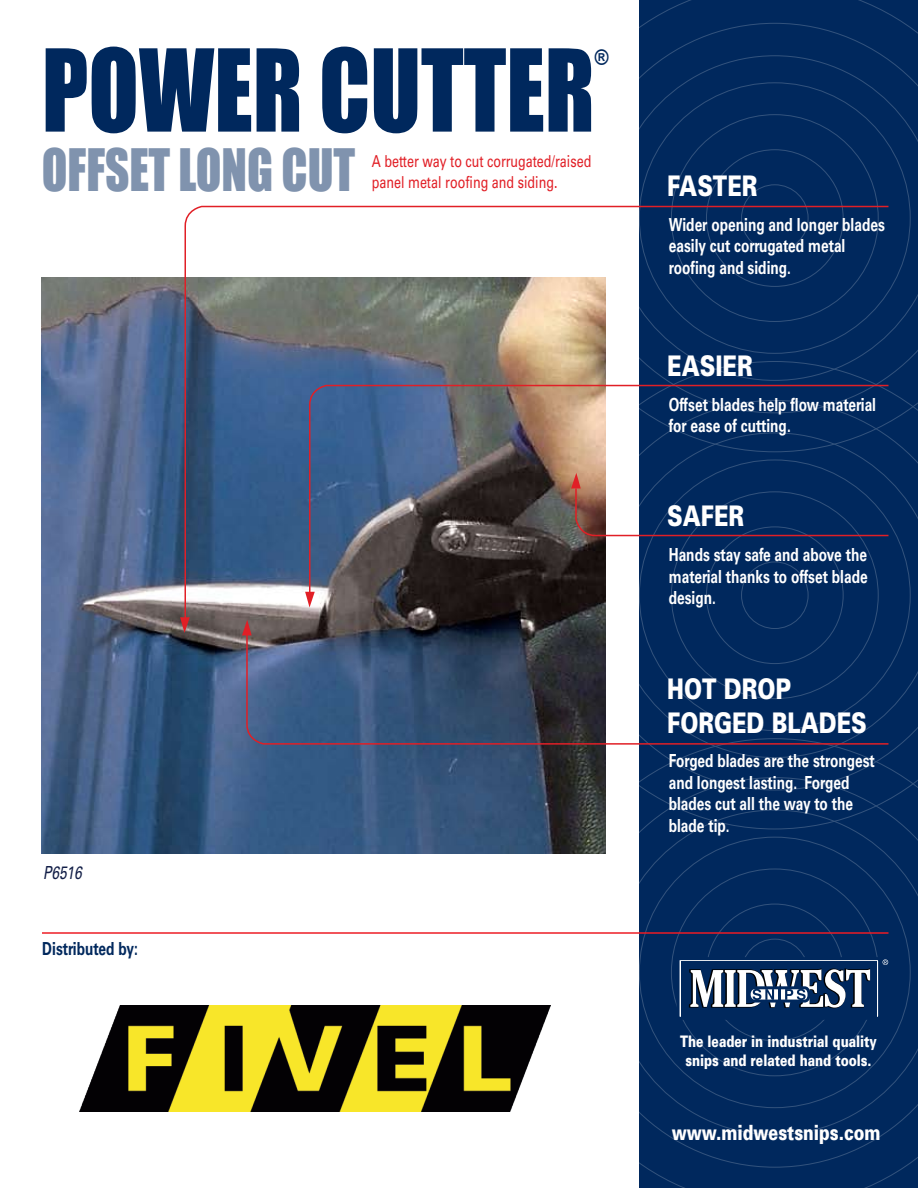
<style>
.page{position:relative;width:918px;height:1188px;background:#fff}
.page>*{position:absolute;margin:0;border:0;box-sizing:border-box;transform-origin:0 0}
.t1{font:105.45px "Impact";color:#00285d;scale:.88 1}
.t2{font:53.7px "Impact";color:#8093ae;scale:.88 1}
.t3{font:900 28.35px/34px "Univers";color:#fff;scale:.76 1}
.t4{font:900 21px "Univers";color:#fff;scale:.76 1}
.t5{font:21px "Impact";color:#00285d;scale:.88 1}
.t6{font:700 18px/21.6px "Univers";color:#fff;scale:.76 1}
.t7{font:700 18px "Univers";color:#00285d;scale:.76 1}
.t8{font:italic 18px "Univers";color:#121e47;scale:.76 1}
.t9{font:16.5px "Univers";color:#e11f26;scale:.76 1}
.t10{font:900 15.9px/19px "Univers";color:#fff;text-align:center;scale:.76 1}
</style>
<div class="page">
<img style="left:41px;top:278px;width:564px;height:576px">
<div style="left:640px;top:0;width:278px;height:361px;background:#00285d"></div>
<div style="left:640px;top:361px;width:278px;height:377px;background:#00285d"></div>
<div style="left:640px;top:738px;width:278px;height:450px;background:#00285d"></div>
<div style="left:677px;top:957px;width:204px;height:63px;border:3px solid #00285d"></div>
<div style="left:681px;top:961px;width:196px;height:55px;background:#00285d"></div>
<svg style="left:883px;top:959px;width:5px;height:6px"></svg>
<svg style="left:688px;top:968px;width:183px;height:41px"></svg>
<hr style="left:42px;top:932px;width:846px;height:2px;background:#ed1c24">
<svg style="left:242px;top:623px;width:10px;height:12px"></svg>
<svg style="left:180px;top:617px;width:10px;height:16px"></svg>
<svg style="left:184px;top:205px;width:706px;height:418px"></svg>
<svg style="left:308px;top:384px;width:582px;height:214px;background:#3d4c67"></svg>
<svg style="left:245px;top:630px;width:645px;height:115px;background:#2e4669"></svg>
<img style="left:80px;top:1005px;width:470px;height:107px">
<h1 class="t1" style="left:42px;top:25px;width:630px">POWER CUTTER</h1>
<p class="t5" style="left:595px;top:43px;width:18px">®</p>
<h2 class="t2" style="left:42px;top:137px;width:358px">OFFSET LONG CUT</h2>
<p class="t9" style="left:372px;top:151px;width:290px">A better way to cut corrugated/raised</p>
<p class="t9" style="left:372px;top:172px;width:246px">panel metal roofing and siding.</p>
<p class="t8" style="left:43px;top:862px;width:52px">P6516</p>
<p class="t7" style="left:42px;top:938px;width:127px">Distributed by:</p>
<h3 class="t3" style="left:667px;top:169px;width:120px">FASTER</h3>
<p class="t6" style="left:669px;top:214px;width:286px">Wider opening and longer blades easily cut corrugated metal roofing and siding.</p>
<h3 class="t3" style="left:667px;top:349px;width:114px">EASIER</h3>
<p class="t6" style="left:669px;top:394px;width:274px">Offset blades help flow material for ease of cutting.</p>
<h3 class="t3" style="left:667px;top:499px;width:103px">SAFER</h3>
<p class="t6" style="left:669px;top:544px;width:263px;text-align:justify">Hands stay safe and above the material thanks to offset blade design.</p>
<h3 class="t3" style="left:667px;top:672px;width:264px">HOT DROP<br>FORGED BLADES</h3>
<p class="t6" style="left:669px;top:750px;width:273px">Forged blades are the strongest and longest lasting. Forged blades cut all the way to the blade tip.</p>
<p class="t10" style="left:680px;top:1031px;width:261px">The leader in industrial quality snips and related hand tools.</p>
<p class="t4" style="left:672px;top:1119px;width:276px">www.midwestsnips.com</p>
</div>
